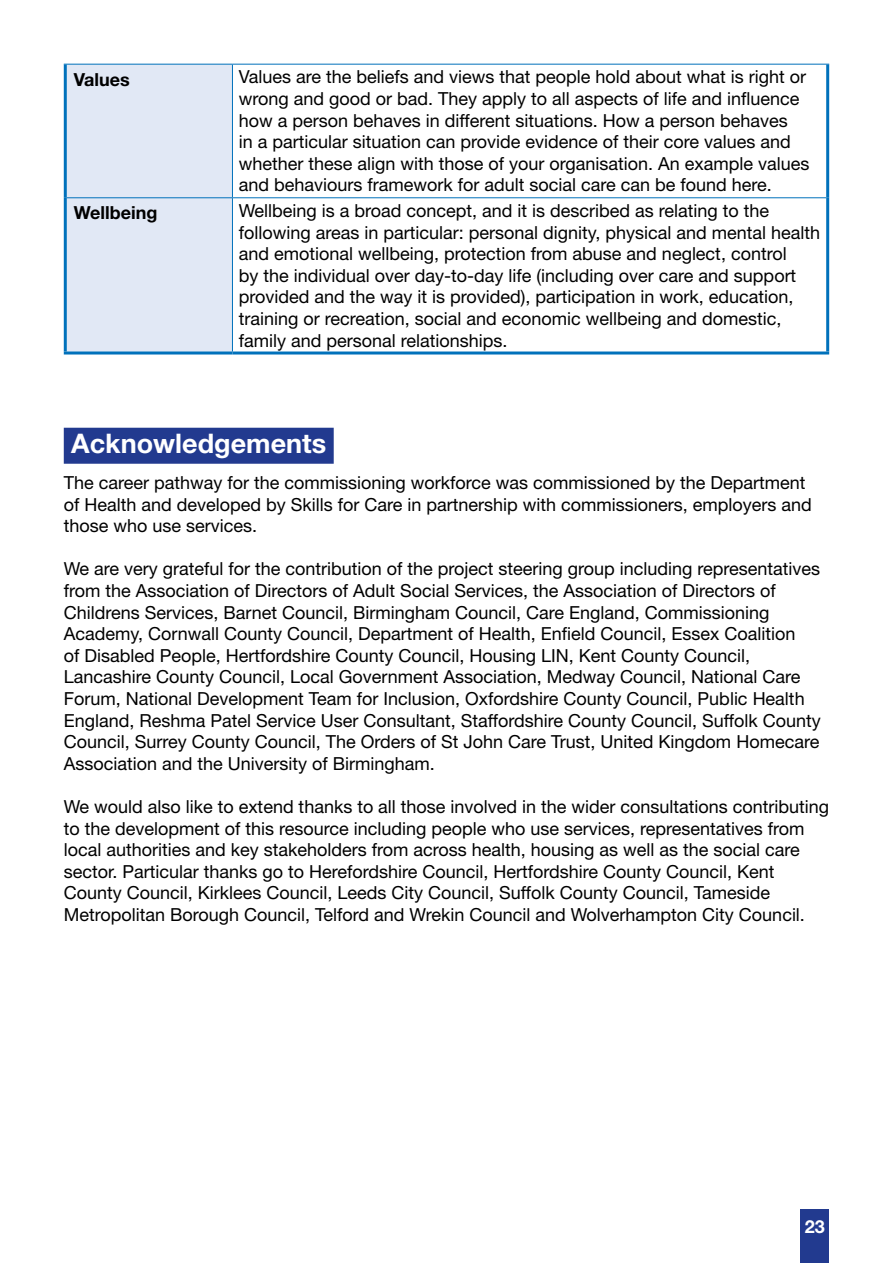
<style>
.page{position:relative;width:893px;height:1263px;background:#fff}
.page>*{position:absolute;margin:0;border:0;box-sizing:border-box;transform-origin:0 0}
.t1{font:700 27px "Helvetica Neue LT Std";color:#fff}
.t2{font:18px/21.6px "Helvetica Neue LT Std";color:#000}
.t3{font:700 18px "Helvetica Neue LT Std";color:#000}
.t4{font:700 18px "Helvetica Neue LT Std";color:#fff}
</style>
<div class="page">
<div style="left:800px;top:1209px;width:29px;height:54px;background:#223a8f"></div>
<div style="left:64px;top:428px;width:270px;height:36px;background:#223a8f"></div>
<div style="left:67px;top:65px;width:165px;height:286px;background:#e1e8f5"></div>
<hr style="left:64px;top:64px;width:168px;height:1px;background:#0071bb">
<hr style="left:232px;top:64px;width:597px;height:1px;background:#0071bb">
<hr style="left:232px;top:65px;width:1px;height:132px;background:#0071bb">
<hr style="left:67px;top:197px;width:165px;height:1px;background:#0071bb">
<hr style="left:232px;top:197px;width:594px;height:1px;background:#0071bb">
<hr style="left:232px;top:198px;width:1px;height:153px;background:#0071bb">
<hr style="left:64px;top:65px;width:3px;height:133px;background:#0071bb">
<hr style="left:826px;top:65px;width:3px;height:133px;background:#0071bb">
<hr style="left:64px;top:198px;width:3px;height:153px;background:#0071bb">
<hr style="left:826px;top:198px;width:3px;height:153px;background:#0071bb">
<hr style="left:64px;top:351px;width:168px;height:3px;background:#0071bb">
<hr style="left:232px;top:351px;width:597px;height:3px;background:#0071bb">
<p class="t3" style="left:74px;top:68px;width:57px">Values</p>
<p class="t2" style="left:239px;top:66px;width:572px">Values are the beliefs and views that people hold about what is right or wrong and good or bad. They apply to all aspects of life and influence how a person behaves in different situations. How a person behaves<br>in a particular situation can provide evidence of their core values and whether these align with those of your organisation. An example values and behaviours framework for adult social care can be found here.</p>
<p class="t3" style="left:74px;top:202px;width:85px">Wellbeing</p>
<p class="t2" style="left:239px;top:200px;width:583px">Wellbeing is a broad concept, and it is described as relating to the following areas in particular: personal dignity, physical and mental health and emotional wellbeing, protection from abuse and neglect, control<br>by the individual over day-to-day life (including over care and support provided and the way it is provided), participation in work, education, training or recreation, social and economic wellbeing and domestic, family and personal relationships.</p>
<h1 class="t1" style="left:71px;top:427px;width:256px">Acknowledgements</h1>
<p class="t2" style="left:64px;top:471px;width:750px">The career pathway for the commissioning workforce was commissioned by the Department of Health and developed by Skills for Care in partnership with commissioners, employers and those who use services.</p>
<p class="t2" style="left:64px;top:558px;width:759px">We are very grateful for the contribution of the project steering group including representatives from the Association of Directors of Adult Social Services, the Association of Directors of Childrens Services, Barnet Council, Birmingham Council, Care England, Commissioning Academy, Cornwall County Council, Department of Health, Enfield Council, Essex Coalition<br>of Disabled People, Hertfordshire County Council, Housing LIN, Kent County Council, Lancashire County Council, Local Government Association, Medway Council, National Care Forum, National Development Team for Inclusion, Oxfordshire County Council, Public Health England, Reshma Patel Service User Consultant, Staffordshire County Council, Suffolk County Council, Surrey County Council, The Orders of St John Care Trust, United Kingdom Homecare Association and the University of Birmingham.</p>
<p class="t2" style="left:64px;top:795px;width:767px">We would also like to extend thanks to all those involved in the wider consultations contributing to the development of this resource including people who use services, representatives from local authorities and key stakeholders from across health, housing as well as the social care sector. Particular thanks go to Herefordshire Council, Hertfordshire County Council, Kent County Council, Kirklees Council, Leeds City Council, Suffolk County Council, Tameside Metropolitan Borough Council, Telford and Wrekin Council and Wolverhampton City Council.</p>
<p class="t4" style="left:805px;top:1215px;width:22px">23</p>
</div>
